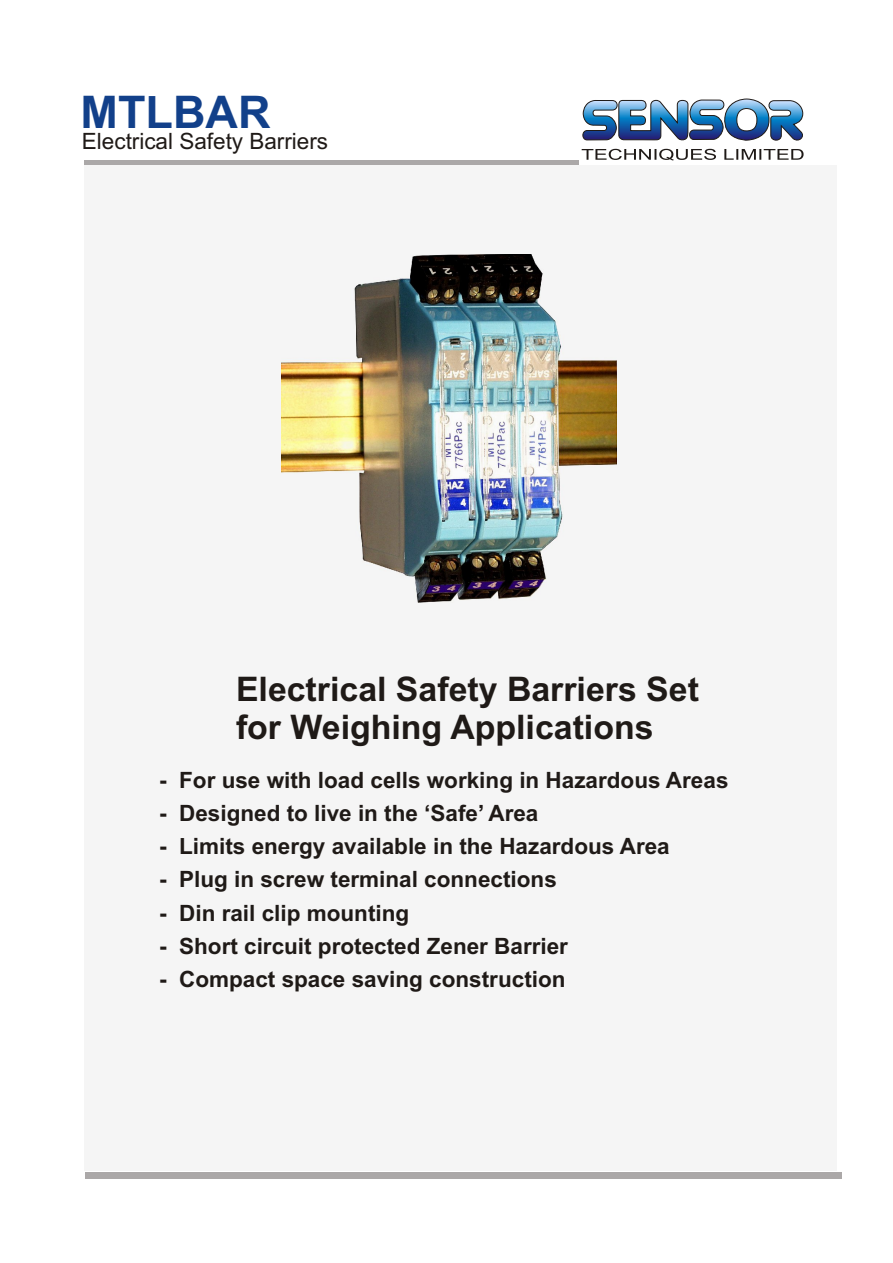
<style>
.page{position:relative;width:893px;height:1263px;background:#fff}
.page>*{position:absolute;margin:0;border:0;box-sizing:border-box;transform-origin:0 0}
.t1{font:700 45px "Arial";color:#12408a}
.t2{font:700 33.9px/37.8px "Arial";color:#1f1a17}
.t3{font:700 22.5px "Arial";color:#1f1a17}
.t4{font:22.5px "Arial";color:#1f1a17}
</style>
<div class="page">
<div style="left:85px;top:160px;width:494px;height:6px;background:#aba8a8"></div>
<div style="left:84px;top:165px;width:752px;height:1006px;background:#f5f5f5"></div>
<div style="left:85px;top:1172px;width:757px;height:6px;background:#aba8a8"></div>
<img style="left:282px;top:254px;width:335px;height:349px">
<svg style="left:582px;top:149px;width:222px;height:12px"></svg>
<svg style="left:582px;top:98px;width:222px;height:43px"></svg>
<h1 class="t1" style="left:81px;top:95px;width:191px">MTLBAR</h1>
<p class="t4" style="left:82px;top:133px;width:248px">Electrical Safety Barriers</p>
<h2 class="t2" style="left:236px;top:673px;width:464px">Electrical Safety Barriers Set for Weighing Applications</h2>
<p class="t3" style="left:159px;top:771px;width:571px">- For use with load cells working in Hazardous Areas</p>
<p class="t3" style="left:159px;top:805px;width:381px">- Designed to live in the ‘Safe’ Area</p>
<p class="t3" style="left:159px;top:838px;width:512px">- Limits energy available in the Hazardous Area</p>
<p class="t3" style="left:159px;top:871px;width:399px">- Plug in screw terminal connections</p>
<p class="t3" style="left:159px;top:904px;width:252px">- Din rail clip mounting</p>
<p class="t3" style="left:159px;top:937px;width:410px">- Short circuit protected Zener Barrier</p>
<p class="t3" style="left:159px;top:970px;width:408px">- Compact space saving construction</p>
</div>
